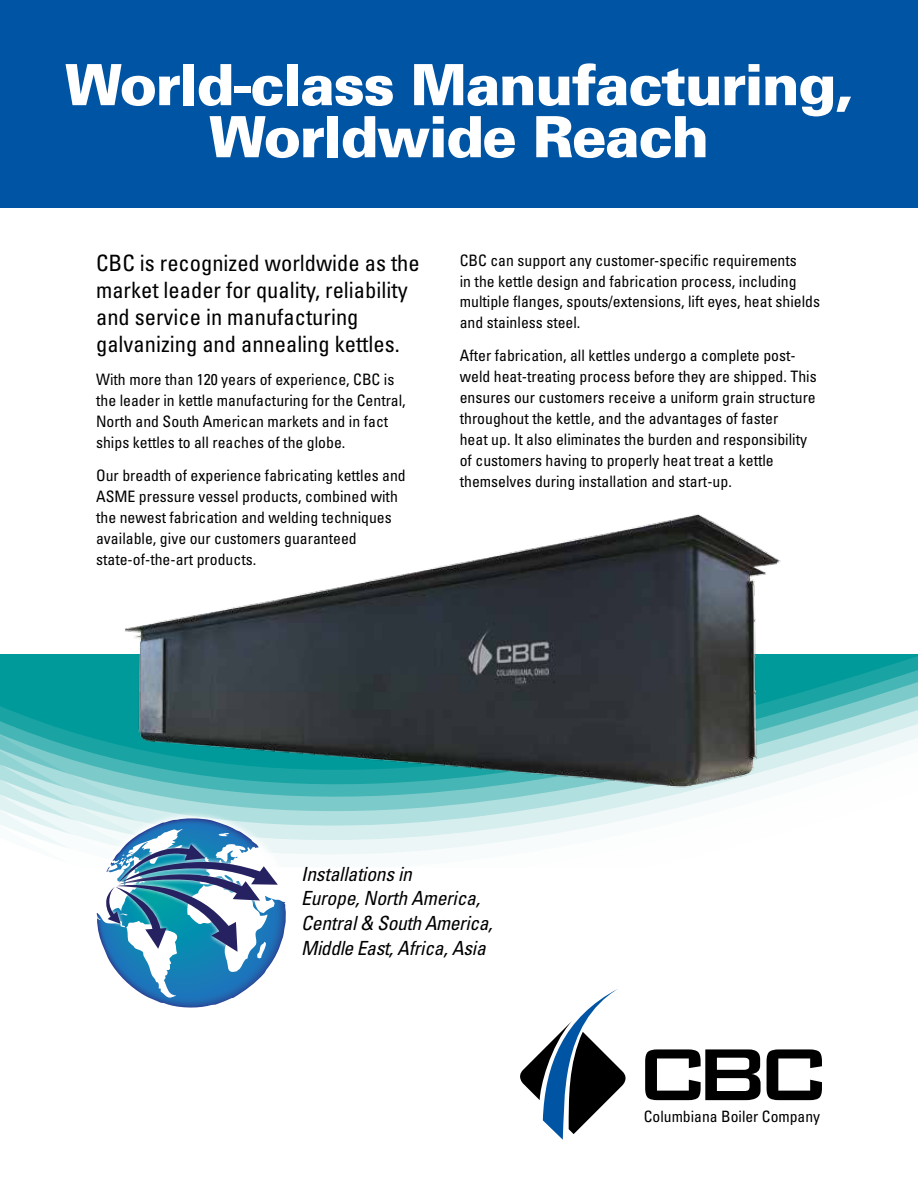
<style>
.page{position:relative;width:918px;height:1188px;background:#fff}
.page>*{position:absolute;margin:0;border:0;box-sizing:border-box;transform-origin:0 0}
.t1{font:900 57px/52.1px "Univers";letter-spacing:-.03em;color:#fff;text-align:center}
.t2{font:condensed 22.5px/27px "Univers";color:#000}
.t3{font:italic condensed 19.5px/24.8px "Univers";letter-spacing:-.01em;color:#000}
.t4{font:condensed 15.75px/21px "Univers";color:#000}
.t5{font:condensed 15.6px "Univers";color:#000}
</style>
<div class="page">
<svg style="left:645px;top:1049px;width:116px;height:51px"></svg>
<svg style="left:767px;top:1049px;width:55px;height:51px"></svg>
<svg style="left:520px;top:989px;width:106px;height:151px"></svg>
<div style="left:0;top:0;width:918px;height:207px;background:#0054a4"></div>
<svg style="left:0;top:654px;width:918px;height:201px"></svg>
<img style="left:115px;top:514px;width:674px;height:285px">
<svg style="left:87px;top:811px;width:210px;height:197px"></svg>
<img style="left:278px;top:855px;width:7px;height:37px">
<svg style="left:97px;top:820px;width:181px;height:180px"></svg>
<h1 class="t1" style="left:65px;top:57px;width:790px">World-class Manufacturing,<br>Worldwide Reach</h1>
<h2 class="t2" style="left:96px;top:249px;width:325px">CBC is recognized worldwide as the market leader for quality, reliability and service in manufacturing galvanizing and annealing kettles.</h2>
<p class="t4" style="left:96px;top:369px;width:311px">With more than 120 years of experience, CBC is the leader in kettle manufacturing for the Central, North and South American markets and in fact ships kettles to all reaches of the globe.</p>
<p class="t4" style="left:96px;top:465px;width:311px">Our breadth of experience fabricating kettles and ASME pressure vessel products, combined with the newest fabrication and welding techniques available, give our customers guaranteed state-of-the-art products.</p>
<p class="t4" style="left:460px;top:249px;width:362px">CBC can support any customer-specific requirements<br>in the kettle design and fabrication process, including multiple flanges, spouts/extensions, lift eyes, heat shields and stainless steel.</p>
<p class="t4" style="left:460px;top:345px;width:358px">After fabrication, all kettles undergo a complete post&shy;weld heat-treating process before they are shipped. This ensures our customers receive a uniform grain structure throughout the kettle, and the advantages of faster<br>heat up. It also eliminates the burden and responsibility of customers having to properly heat treat a kettle themselves during installation and start-up.</p>
<p class="t3" style="left:301px;top:861px;width:193px">Installations in<br>Europe, North America,<br>Central &amp; South America,<br>Middle East, Africa, Asia</p>
<p class="t5" style="left:644px;top:1106px;width:178px">Columbiana Boiler Company</p>
</div>
